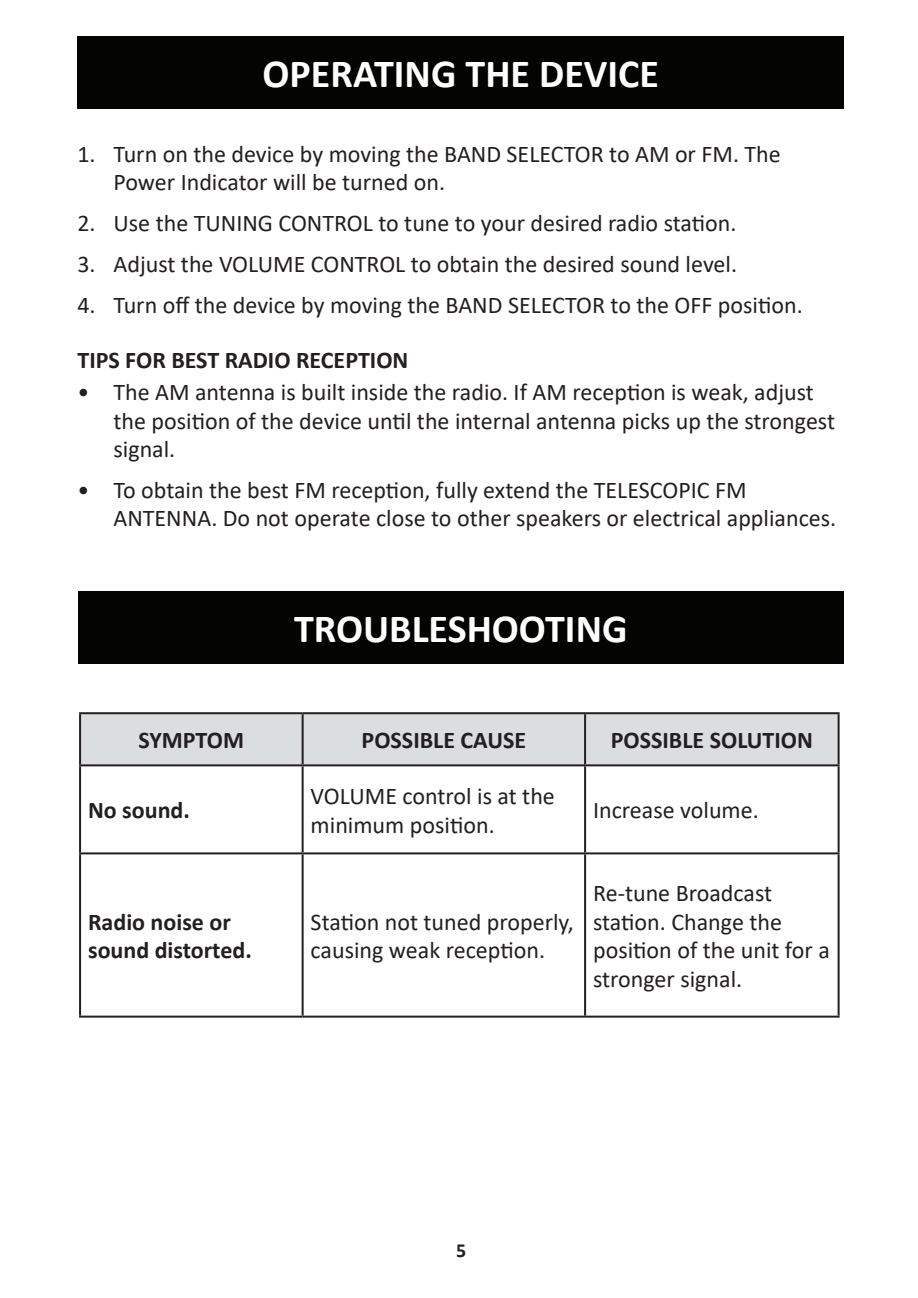
<style>
.page{position:relative;width:918px;height:1298px;background:#fff}
.page>*{position:absolute;margin:0;border:0;box-sizing:border-box;transform-origin:0 0}
.Heading_1{font:700 40px "Calibri";color:#fff}
.t1{font:24px/28.8px "Calibri";color:#231f20}
.Heading_2{font:700 24px/28.8px "Calibri";color:#231f20}
.t2{font:700 20px "Calibri";color:#231f20}
</style>
<div class="page">
<div style="left:77px;top:36px;width:766px;height:72px;background:#040503"></div>
<div style="left:78px;top:591px;width:765px;height:72px;background:#040503"></div>
<div style="left:81px;top:714px;width:756px;height:50px;background:#dcdddf"></div>
<hr style="left:79px;top:712px;width:223px;height:2px;background:#231f20">
<hr style="left:79px;top:714px;width:2px;height:50px;background:#231f20">
<hr style="left:302px;top:712px;width:283px;height:2px;background:#231f20">
<hr style="left:301px;top:714px;width:2px;height:50px;background:#231f20">
<hr style="left:585px;top:712px;width:254px;height:2px;background:#231f20">
<hr style="left:584px;top:714px;width:2px;height:50px;background:#231f20">
<hr style="left:837px;top:714px;width:2px;height:50px;background:#231f20">
<hr style="left:79px;top:764px;width:223px;height:2px;background:#231f20">
<hr style="left:79px;top:766px;width:2px;height:86px;background:#231f20">
<hr style="left:302px;top:764px;width:283px;height:2px;background:#231f20">
<hr style="left:301px;top:766px;width:2px;height:86px;background:#231f20">
<hr style="left:585px;top:764px;width:254px;height:2px;background:#231f20">
<hr style="left:584px;top:766px;width:2px;height:86px;background:#231f20">
<hr style="left:837px;top:766px;width:2px;height:86px;background:#231f20">
<hr style="left:79px;top:852px;width:223px;height:2px;background:#231f20">
<hr style="left:79px;top:854px;width:2px;height:161px;background:#231f20">
<hr style="left:302px;top:852px;width:283px;height:2px;background:#231f20">
<hr style="left:301px;top:854px;width:2px;height:161px;background:#231f20">
<hr style="left:585px;top:852px;width:254px;height:2px;background:#231f20">
<hr style="left:584px;top:854px;width:2px;height:161px;background:#231f20">
<hr style="left:837px;top:854px;width:2px;height:161px;background:#231f20">
<hr style="left:79px;top:1015px;width:223px;height:2px;background:#231f20">
<hr style="left:302px;top:1015px;width:283px;height:2px;background:#231f20">
<hr style="left:585px;top:1015px;width:254px;height:2px;background:#231f20">
<p class="Heading_1" style="left:262px;top:45px;width:398px">OPERATING THE DEVICE</p>
<p class="t1" style="left:113px;top:140px;width:668px;line-height:28px;text-indent:-36px">1. Turn on the device by moving the BAND SELECTOR to AM or FM. The<br>Power Indicator will be turned on.</p>
<p class="t1" style="left:77px;top:208px;width:660px">2. Use the TUNING CONTROL to tune to your desired radio station.</p>
<p class="t1" style="left:77px;top:249px;width:661px">3. Adjust the VOLUME CONTROL to obtain the desired sound level.</p>
<p class="t1" style="left:77px;top:290px;width:726px">4. Turn off the device by moving the BAND SELECTOR to the OFF position.</p>
<p class="Heading_2" style="left:77px;top:346px;width:332px">TIPS FOR BEST RADIO RECEPTION</p>
<p class="t1" style="left:113px;top:378px;width:723px;line-height:28px;text-indent:-36px">• The AM antenna is built inside the radio. If AM reception is weak, adjust the position of the device until the internal antenna picks up the strongest signal.</p>
<p class="t1" style="left:113px;top:475px;width:724px;line-height:28px;text-indent:-36px">• To obtain the best FM reception, fully extend the TELESCOPIC FM<br>ANTENNA. Do not operate close to other speakers or electrical appliances.</p>
<p class="Heading_1" style="left:294px;top:600px;width:335px">TROUBLESHOOTING</p>
<p class="Heading_2" style="left:138px;top:725px;width:107px">SYMPTOM</p>
<p class="Heading_2" style="left:361px;top:725px;width:166px">POSSIBLE CAUSE</p>
<p class="Heading_2" style="left:610px;top:725px;width:203px">POSSIBLE SOLUTION</p>
<p class="Heading_2" style="left:88px;top:795px;width:103px">No sound.</p>
<p class="t1" style="left:310px;top:781px;width:246px">VOLUME control is at the minimum position.</p>
<p class="Heading_2" style="left:88px;top:907px;width:165px">Radio noise or sound distorted.</p>
<p class="t1" style="left:310px;top:906px;width:264px">Station not tuned properly, causing weak reception.</p>
<p class="t1" style="left:593px;top:795px;width:167px">Increase volume.</p>
<p class="t1" style="left:593px;top:877px;width:238px">Re-tune Broadcast station. Change the position of the unit for a stronger signal.</p>
<p class="t2" style="left:456px;top:1235px;width:12px">5</p>
</div>
